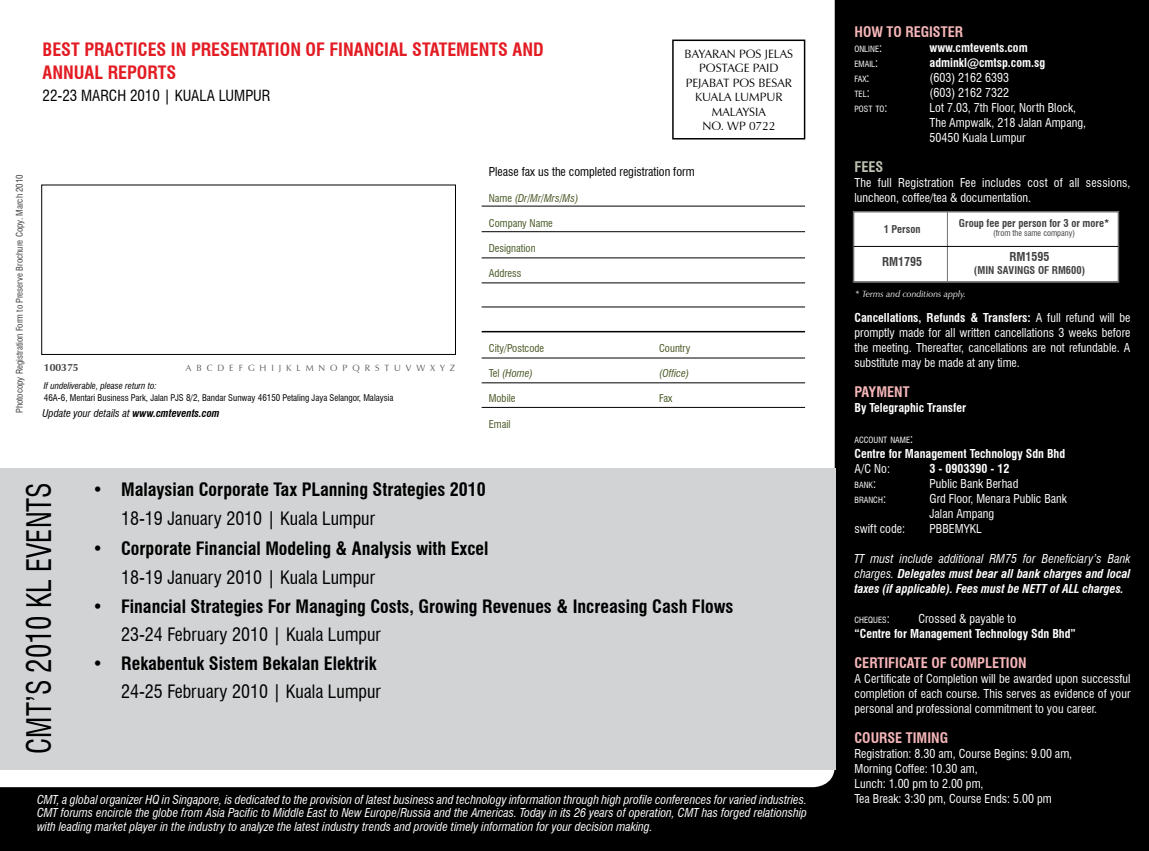
<style>
.page{position:relative;width:1149px;height:851px;background:#fff}
.page>*{position:absolute;margin:0;border:0;box-sizing:border-box;transform-origin:0 0}
.t1{font:condensed 33px "Swiss 721 BT";color:#000;scale:.87 1}
.t2{font:700 condensed 18px "Swiss 721 BT";color:#000}
.t3{font:condensed 18px "Swiss 721 BT";color:#000}
.t4{font:700 condensed 18px/22.5px "Swiss 721 BT";color:#e31b23}
.t5{font:condensed 15px "Swiss 721 BT";color:#000}
.t6{font:700 condensed 14.25px "Swiss 721 BT";color:#f6b6b9}
.t7{font:700 condensed 14.25px "Swiss 721 BT";color:#bec4b2}
.t8{font:condensed 12px/15px "Swiss 721 BT";color:#fff}
.t9{font:italic condensed 12px/13.5px "Swiss 721 BT";color:#fff;text-align:justify}
.t10{font:700 condensed 12px "Swiss 721 BT";color:#fff}
.t11{font:italic 700 condensed 12px/15px "Swiss 721 BT";color:#fff;text-align:justify}
.t12{font:12px/14.4px "Zapf Humanist 601 BT";color:#000;text-align:center}
.t13{font:condensed 12px "Swiss 721 BT";color:#000}
.t14{font:700 condensed 12px "Swiss 721 BT";color:#414142}
.t15{font:condensed 10.5px "Swiss 721 BT";color:#485825}
.t16{font:700 condensed 10.5px "Swiss 721 BT";color:#414142}
.t17{font:italic condensed 10.5px "Swiss 721 BT";color:#000}
.t18{font:italic condensed 10.5px "Swiss 721 BT";color:#485825}
.t19{font:700 10.5px "Zapf Humanist 601 BT";color:#414142}
.t20{font:condensed 9px "Swiss 721 BT";color:#000}
.t21{font:condensed 9px "Swiss 721 BT";color:#414142}
.t22{font:italic condensed 9px "Swiss 721 BT";color:#000}
.t23{font:9px "Zapf Humanist 601 BT";color:#58595b}
.t24{font:italic 9px "Zapf Humanist 601 BT";color:#fff}
.t25{font:condensed 8.4px "Swiss 721 BT";color:#fff}
.t26{font:condensed 8.25px "Swiss 721 BT";color:#414142}
.s1{font-weight:700}
.s2{font-style:normal}
.s3{font-size:12px}
.s4{font-weight:400}
</style>
<div class="page">
<div style="left:0;top:0;width:1148px;height:850px;background:#000"></div>
<div style="left:0;top:0;width:834px;height:787px;background:#fff"></div>
<div style="left:41px;top:184px;width:414px;height:171px;border:1px solid #000"></div>
<hr style="left:481px;top:206px;width:323px;height:1px;background:#000">
<hr style="left:481px;top:231px;width:323px;height:1px;background:#000">
<hr style="left:481px;top:257px;width:323px;height:1px;background:#000">
<hr style="left:481px;top:282px;width:323px;height:1px;background:#000">
<hr style="left:481px;top:307px;width:323px;height:1px;background:#000">
<hr style="left:481px;top:331px;width:323px;height:1px;background:#000">
<hr style="left:481px;top:358px;width:323px;height:1px;background:#000">
<hr style="left:481px;top:382px;width:323px;height:1px;background:#000">
<hr style="left:481px;top:407px;width:323px;height:1px;background:#000">
<svg style="left:446px;top:459px;width:2px;height:9px"></svg>
<div style="left:672px;top:40px;width:133px;height:99px;border:2px solid #000"></div>
<div style="left:852px;top:211px;width:266px;height:71px;background:#fff;border:2px solid #6d6f71"></div>
<hr style="left:946px;top:211px;width:1px;height:70px;background:#6d6f71">
<div style="left:0;top:468px;width:834px;height:301px;background:#d1d3d4"></div>
<hr style="left:853px;top:246px;width:264px;height:1px;background:#000">
<p class="t21" style="left:14px;top:413px;width:241px;rotate:-90deg">Photocopy Registration Form to Preserve Brochure Copy. March 2010</p>
<h2 class="t4" style="left:43px;top:38px;width:502px">BEST PRACTICES IN PRESENTATION OF FINANCIAL STATEMENTS AND<br>ANNUAL REPORTS</h2>
<p class="t5" style="left:43px;top:87px;width:49px">22-23 march</p>
<p class="t5" style="left:130px;top:87px;width:54px">2010 | kuala</p>
<p class="t5" style="left:219px;top:87px;width:10px">lumpur</p>
<p class="t12" style="left:684px;top:47px;width:110px">BAYARAN POS JELAS<br>POSTAGE PAID<br>PEJABAT POS BESAR<br>KUALA LUMPUR<br>MALAYSIA<br>NO. WP 0722</p>
<p class="t19" style="left:44px;top:361px;width:36px">100375</p>
<p class="t22" style="left:44px;top:380px;width:114px">If undeliverable, please return to:</p>
<p class="t20" style="left:44px;top:392px;width:351px">46A-6, Mentari Business Park, Jalan PJS 8/2, Bandar Sunway 46150 Petaling Jaya Selangor, Malaysia</p>
<p class="t23" style="left:186px;top:363px;width:271px">A B C D E F G H I J K L M N O P Q R S T U V W X Y Z</p>
<p class="t17" style="left:42px;top:406px;width:179px">Update your details at <span class="s1">www.cmtevents.com</span></p>
<p class="t13" style="left:488px;top:165px;width:207px">Please fax us the completed registration form</p>
<p class="t18" style="left:488px;top:192px;width:91px"><span class="s2">Name</span> (Dr/Mr/Mrs/Ms)</p>
<p class="t15" style="left:488px;top:217px;width:65px">Company Name</p>
<p class="t15" style="left:488px;top:242px;width:48px">Designation</p>
<p class="t15" style="left:488px;top:267px;width:34px">Address</p>
<p class="t15" style="left:488px;top:342px;width:57px">City/Postcode</p>
<p class="t15" style="left:659px;top:342px;width:33px">Country</p>
<p class="t18" style="left:488px;top:367px;width:46px"><span class="s2">Tel</span> (Home)</p>
<p class="t18" style="left:659px;top:367px;width:32px">(Office)</p>
<p class="t15" style="left:488px;top:392px;width:28px">Mobile</p>
<p class="t15" style="left:659px;top:392px;width:15px">Fax</p>
<p class="t15" style="left:488px;top:417px;width:23px">Email</p>
<h1 class="t1" style="left:19px;top:753px;width:313px;rotate:-90deg">CMT’S 2010 KL EVENTS</h1>
<h2 class="t2" style="left:92px;top:478px;width:394px">• Malaysian Corporate Tax PLanning Strategies 2010</h2>
<h2 class="t3" style="left:121px;top:508px;width:255px">18-19 January 2010 | Kuala Lumpur</h2>
<h2 class="t2" style="left:92px;top:537px;width:397px">• Corporate Financial Modeling &amp; Analysis with Excel</h2>
<h2 class="t3" style="left:121px;top:566px;width:255px">18-19 January 2010 | Kuala Lumpur</h2>
<h2 class="t2" style="left:92px;top:595px;width:642px">• Financial Strategies For Managing Costs, Growing Revenues &amp; Increasing Cash Flows</h2>
<h2 class="t3" style="left:121px;top:623px;width:261px">23-24 February 2010 | Kuala Lumpur</h2>
<h2 class="t2" style="left:92px;top:652px;width:285px">• Rekabentuk Sistem Bekalan Elektrik</h2>
<h2 class="t3" style="left:121px;top:680px;width:261px">24-25 February 2010 | Kuala Lumpur</h2>
<p class="t9" style="left:37px;top:792px;width:771px">CMT, a global organizer HQ in Singapore, is dedicated to the provision of latest business and technology information through high profile conferences for varied industries.<br>CMT forums encircle the globe from Asia Pacific to Middle East to New Europe/Russia and the Americas. Today in its 26 years of operation, CMT has forged relationship with leading market player in the industry to analyze the latest industry trends and provide timely information for your decision making.</p>
<p class="t6" style="left:854px;top:23px;width:110px">HOW TO REGISTER</p>
<p class="t25" style="left:854px;top:44px;width:29px">ONLINE<span class="s3">:</span></p>
<p class="t10" style="left:929px;top:41px;width:100px">www.cmtevents.com</p>
<p class="t25" style="left:854px;top:59px;width:25px">EMAIL<span class="s3">:</span></p>
<p class="t10" style="left:929px;top:56px;width:117px">adminkl@cmtsp.com.sg</p>
<p class="t25" style="left:854px;top:74px;width:17px">FAX<span class="s3">:</span></p>
<p class="t8" style="left:929px;top:70px;width:81px">(603) 2162 6393</p>
<p class="t25" style="left:854px;top:89px;width:17px">TEL<span class="s3">:</span></p>
<p class="t8" style="left:929px;top:85px;width:81px">(603) 2162 7322</p>
<p class="t25" style="left:854px;top:104px;width:34px">POST TO<span class="s3">:</span></p>
<p class="t8" style="left:929px;top:100px;width:158px">Lot 7.03, 7th Floor, North Block,<br>The Ampwalk, 218 Jalan Ampang,<br>50450 Kuala Lumpur</p>
<p class="t7" style="left:854px;top:158px;width:30px">FEES</p>
<p class="t8" style="left:854px;top:175px;width:277px">The full Registration Fee includes cost of all sessions, luncheon, coffee/tea &amp; documentation.</p>
<p class="t16" style="left:883px;top:223px;width:38px">1 Person</p>
<p class="t14" style="left:881px;top:255px;width:41px">RM1795</p>
<p class="t16" style="left:958px;top:216px;width:152px">Group fee per person for 3 or more*</p>
<p class="t26" style="left:992px;top:228px;width:83px">(from the same company)</p>
<p class="t14" style="left:1009px;top:249px;width:41px">RM1595</p>
<p class="t16" style="left:973px;top:263px;width:113px">(MIN SAVINGS OF RM600)</p>
<p class="t24" style="left:854px;top:288px;width:112px">* Terms and conditions apply.</p>
<p class="t8" style="left:854px;top:310px;width:277px;text-align:justify"><span class="s1">Cancellations, Refunds &amp; Transfers:</span> A full refund will be promptly made for all written cancellations 3 weeks before the meeting. Thereafter, cancellations are not refundable. A substitute may be made at any time.</p>
<p class="t6" style="left:854px;top:383px;width:57px">PAYMENT</p>
<p class="t10" style="left:854px;top:401px;width:113px">By Telegraphic Transfer</p>
<p class="t25" style="left:854px;top:434px;width:60px">ACCOUNT NAME<span class="s3">:</span></p>
<p class="t10" style="left:854px;top:446px;width:212px">Centre for Management Technology Sdn Bhd</p>
<p class="t8" style="left:854px;top:460px;width:37px">A/C No:</p>
<p class="t10" style="left:929px;top:461px;width:81px">3 - 0903390 - 12</p>
<p class="t25" style="left:854px;top:479px;width:23px">BANK<span class="s3">:</span></p>
<p class="t8" style="left:929px;top:475px;width:90px">Public Bank Berhad</p>
<p class="t25" style="left:854px;top:494px;width:33px">BRANCH<span class="s3">:</span></p>
<p class="t8" style="left:929px;top:490px;width:139px">Grd Floor, Menara Public Bank<br>Jalan Ampang</p>
<p class="t8" style="left:854px;top:520px;width:52px">swift code:</p>
<p class="t8" style="left:929px;top:520px;width:54px">PBBEMYKL</p>
<p class="t11" style="left:854px;top:550px;width:277px"><span class="s4">TT must include additional RM75 for Beneficiary’s Bank charges.</span> Delegates must bear all bank charges and local taxes (if applicable). Fees must be NETT of ALL charges.</p>
<p class="t25" style="left:854px;top:614px;width:37px">CHEQUES<span class="s3">:</span></p>
<p class="t8" style="left:918px;top:610px;width:99px">Crossed &amp; payable to</p>
<p class="t10" style="left:854px;top:626px;width:223px">“Centre for Management Technology Sdn Bhd”</p>
<p class="t6" style="left:854px;top:653px;width:174px">CERTIFICATE OF COMPLETION</p>
<p class="t8" style="left:854px;top:670px;width:277px;text-align:justify">A Certificate of Completion will be awarded upon successful completion of each course. This serves as evidence of your personal and professional commitment to you career.</p>
<p class="t6" style="left:854px;top:728px;width:95px">COURSE TIMING</p>
<p class="t8" style="left:854px;top:745px;width:219px">Registration: 8.30 am, Course Begins: 9.00 am, Morning Coffee: 10.30 am,<br>Lunch: 1.00 pm to 2.00 pm,<br>Tea Break: 3:30 pm, Course Ends: 5.00 pm</p>
</div>
